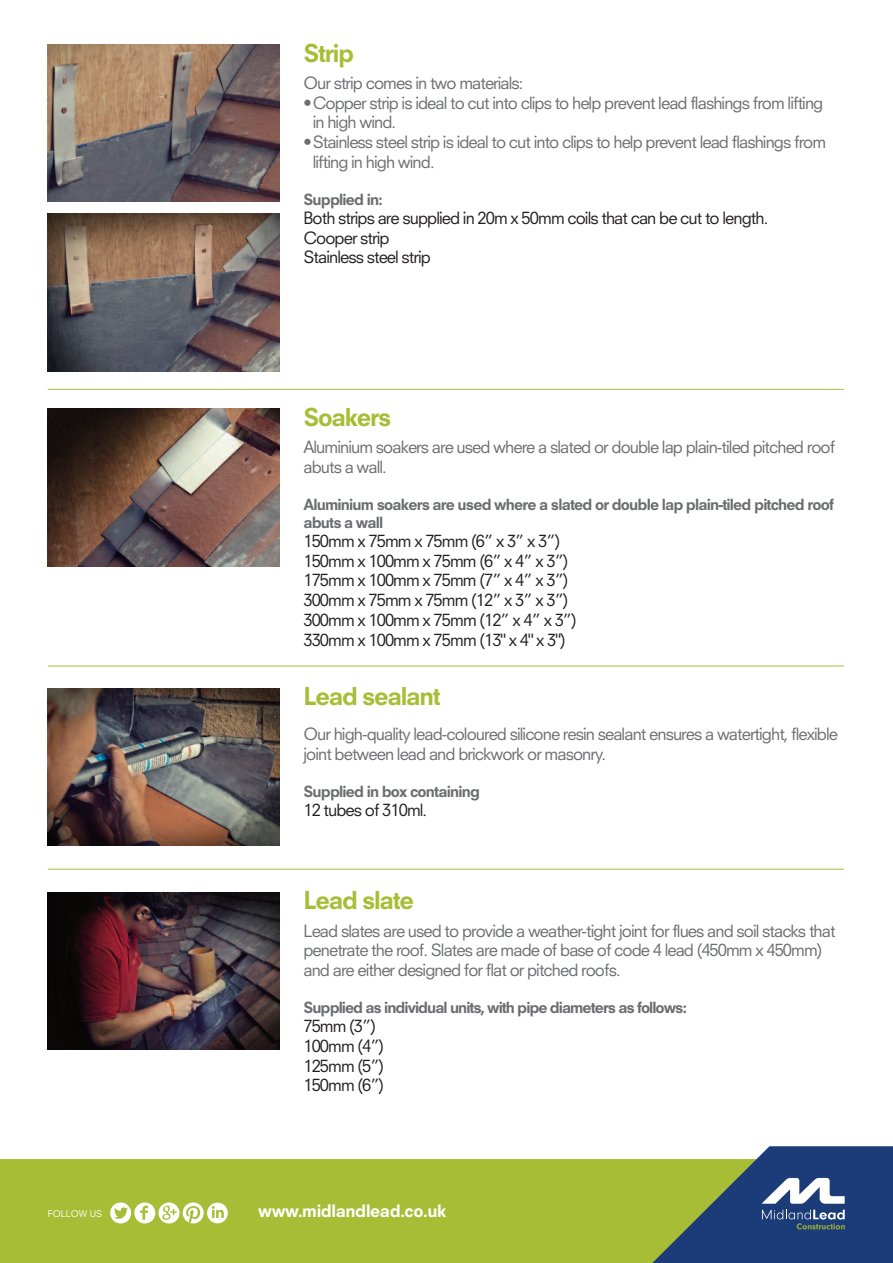
<style>
.page{position:relative;width:893px;height:1263px;background:#fff}
.page>*{position:absolute;margin:0;border:0;box-sizing:border-box;transform-origin:0 0}
.t1{font:800 24px "Neuzeit S";letter-spacing:-.055em;color:#a8bd36}
.t2{font:800 16.65px "Neuzeit S";letter-spacing:-.025em;color:#fff}
.t3{font:16.5px/19.8px "Neuzeit S";letter-spacing:-.055em;color:#6c6d70}
.t4{font:16.5px/19.8px "Neuzeit S";letter-spacing:-.055em;color:#231f20}
.t5{font:800 15px/18px "Neuzeit S";letter-spacing:-.055em;color:#6c6d70}
.t6{font:9px "Neuzeit S";color:#fff}
</style>
<div class="page">
<div style="left:0;top:1159px;width:589px;height:104px;background:#a8bd36"></div>
<svg style="left:589px;top:1146px;width:304px;height:117px;background:#647d6f"></svg>
<svg style="left:110px;top:1202px;width:118px;height:21px"></svg>
<img style="left:48px;top:44px;width:232px;height:158px">
<img style="left:48px;top:214px;width:232px;height:157px">
<img style="left:48px;top:409px;width:232px;height:157px">
<hr style="left:48px;top:389px;width:796px;height:1px;background:#a8bd36">
<hr style="left:48px;top:666px;width:796px;height:1px;background:#a8bd36">
<img style="left:48px;top:688px;width:232px;height:157px">
<img style="left:48px;top:892px;width:232px;height:157px">
<hr style="left:48px;top:869px;width:796px;height:1px;background:#a8bd36">
<h1 class="t1" style="left:303px;top:44px;width:52px">Strip</h1>
<p class="t3" style="left:303px;top:74px;width:222px">Our strip comes in two materials:</p>
<p class="t3" style="left:313px;top:94px;width:512px;text-indent:-9px">•Copper strip is ideal to cut into clips to help prevent lead flashings from lifting in high wind.</p>
<p class="t3" style="left:313px;top:134px;width:515px;text-indent:-9px">•Stainless steel strip is ideal to cut into clips to help prevent lead flashings from lifting in high wind.</p>
<p class="t5" style="left:303px;top:192px;width:81px">Supplied in:</p>
<p class="t4" style="left:303px;top:209px;width:466px">Both strips are supplied in 20m x 50mm coils that can be cut to length.<br>Cooper strip<br>Stainless steel strip</p>
<h1 class="t1" style="left:303px;top:408px;width:90px">Soakers</h1>
<p class="t3" style="left:303px;top:439px;width:533px">Aluminium soakers are used where a slated or double lap plain-tiled pitched roof abuts a wall.</p>
<p class="t5" style="left:303px;top:497px;width:532px">Aluminium soakers are used where a slated or double lap plain-tiled pitched roof abuts a wall</p>
<p class="t4" style="left:303px;top:532px;width:275px">150mm x 75mm x 75mm (6” x 3” x 3”)<br>150mm x 100mm x 75mm (6” x 4” x 3”)<br>175mm x 100mm x 75mm (7” x 4” x 3”)<br>300mm x 75mm x 75mm (12” x 3” x 3”)<br>300mm x 100mm x 75mm (12” x 4” x 3”)<br>330mm x 100mm x 75mm (13" x 4" x 3")</p>
<h1 class="t1" style="left:303px;top:687px;width:139px">Lead sealant</h1>
<p class="t3" style="left:303px;top:726px;width:536px">Our high-quality lead-coloured silicone resin sealant ensures a watertight, flexible joint between lead and brickwork or masonry.</p>
<p class="t5" style="left:303px;top:784px;width:178px">Supplied in box containing</p>
<p class="t4" style="left:303px;top:801px;width:125px">12 tubes of 310ml.</p>
<h1 class="t1" style="left:303px;top:891px;width:112px">Lead slate</h1>
<p class="t3" style="left:303px;top:922px;width:534px">Lead slates are used to provide a weather-tight joint for flues and soil stacks that penetrate the roof. Slates are made of base of code 4 lead (450mm x 450mm) and are either designed for flat or pitched roofs.</p>
<p class="t5" style="left:303px;top:1000px;width:385px">Supplied as individual units, with pipe diameters as follows:</p>
<p class="t4" style="left:303px;top:1018px;width:82px">75mm (3”)<br>100mm (4”)<br>125mm (5”)<br>150mm (6”)</p>
<p class="t6" style="left:48px;top:1210px;width:56px">FOLLOW US</p>
<p class="t2" style="left:258px;top:1204px;width:190px">www.midlandlead.co.uk</p>
</div>
